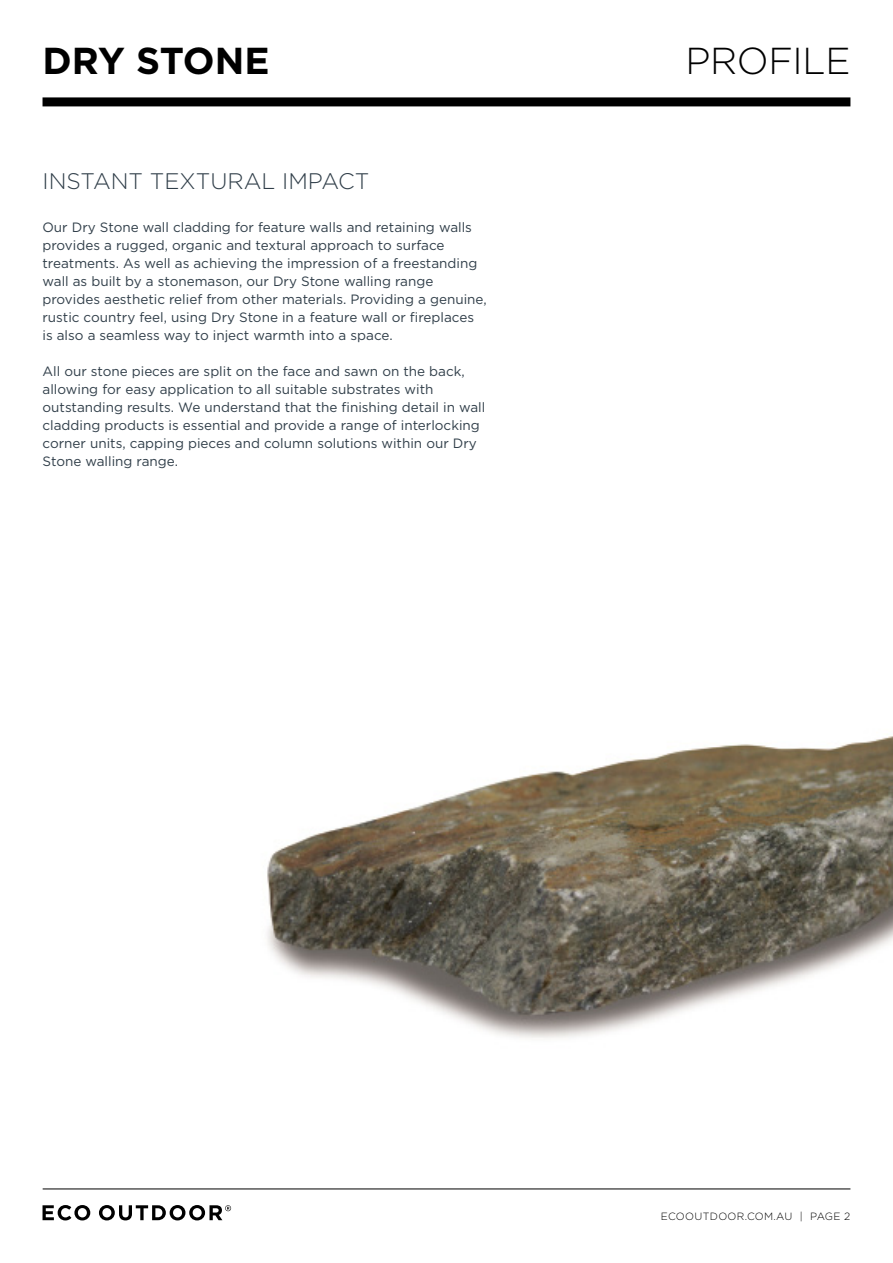
<style>
.page{position:relative;width:893px;height:1263px;background:#fff}
.page>*{position:absolute;margin:0;border:0;box-sizing:border-box;transform-origin:0 0}
.t1{font:700 37.5px "Gotham";letter-spacing:-.005em;color:#000}
.t2{font:300 37.5px "Gotham";letter-spacing:-.01em;color:#000}
.t3{font:300 22.5px "Gotham";color:#303e49}
.t4{font:13.5px/18px "Gotham";color:#303e49}
.t5{font:300 10.5px "Gotham";letter-spacing:.03em;color:#000}
</style>
<div class="page">
<hr style="left:43px;top:1188px;width:807px;height:1px;background:#000">
<svg style="left:43px;top:1205px;width:47px;height:15px"></svg>
<svg style="left:99px;top:1205px;width:132px;height:15px"></svg>
<div style="left:43px;top:97px;width:807px;height:9px;background:#000"></div>
<img style="left:267px;top:736px;width:626px;height:302px">
<h1 class="t1" style="left:43px;top:39px;width:228px">DRY STONE</h1>
<h1 class="t2" style="left:685px;top:40px;width:167px">PROFILE</h1>
<h2 class="t3" style="left:43px;top:168px;width:328px">INSTANT TEXTURAL IMPACT</h2>
<p class="t4" style="left:43px;top:218px;width:446px">Our Dry Stone wall cladding for feature walls and retaining walls provides a rugged, organic and textural approach to surface treatments. As well as achieving the impression of a freestanding wall as built by a stonemason, our Dry Stone walling range provides aesthetic relief from other materials. Providing a genuine, rustic country feel, using Dry Stone in a feature wall or fireplaces is also a seamless way to inject warmth into a space.</p>
<p class="t4" style="left:43px;top:362px;width:444px">All our stone pieces are split on the face and sawn on the back, allowing for easy application to all suitable substrates with outstanding results. We understand that the finishing detail in wall cladding products is essential and provide a range of interlocking corner units, capping pieces and column solutions within our Dry Stone walling range.</p>
<p class="t5" style="left:661px;top:1210px;width:191px">ECOOUTDOOR.COM.AU | PAGE 2</p>
</div>
